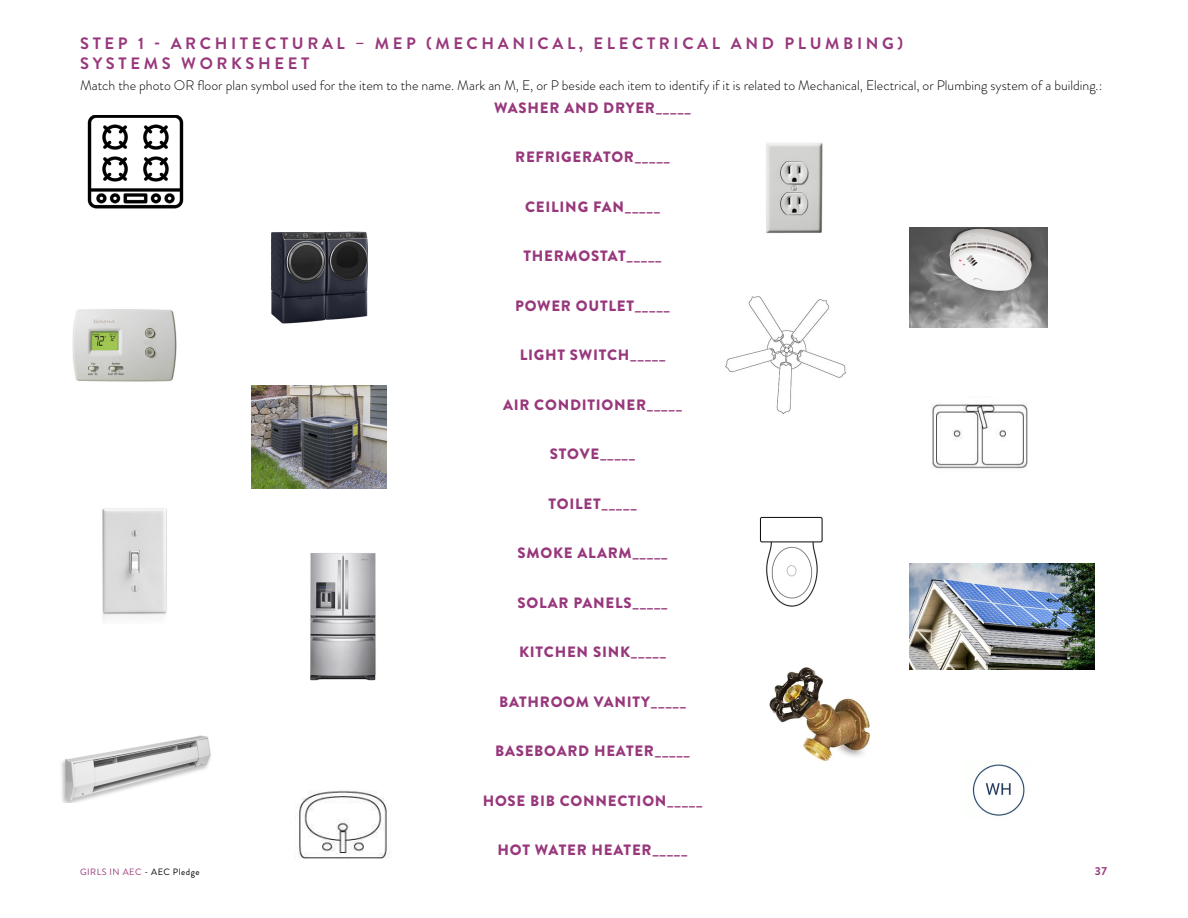
<style>
.page{position:relative;width:1188px;height:918px;background:#fff}
.page>*{position:absolute;margin:0;border:0;box-sizing:border-box;transform-origin:0 0}
.Section{font:700 16.5px/19.8px "Brandon Grotesque";letter-spacing:.22em;color:#98387c}
.Pagination_numer{font:900 15px "Brandon Grotesque";letter-spacing:.05em;color:#98387c}
.Section-2{font:300 13.8px "Brandon Grotesque";color:#000}
.t1{font:700 11.55px "Brandon Grotesque";color:#98387c}
.t2{font:9.15px "Brandon Grotesque";letter-spacing:.05em;color:#98387c}
.s1{color:#000}
</style>
<div class="page">
<img style="left:87px;top:116px;width:97px;height:93px">
<img style="left:271px;top:231px;width:96px;height:93px">
<img style="left:73px;top:309px;width:103px;height:73px">
<img style="left:252px;top:385px;width:135px;height:104px">
<img style="left:102px;top:508px;width:65px;height:114px">
<img style="left:61px;top:735px;width:150px;height:67px">
<img style="left:295px;top:790px;width:95px;height:69px">
<img style="left:310px;top:553px;width:66px;height:128px">
<img style="left:766px;top:143px;width:57px;height:90px">
<img style="left:909px;top:227px;width:138px;height:100px">
<img style="left:725px;top:296px;width:121px;height:117px">
<img style="left:931px;top:396px;width:97px;height:73px">
<img style="left:759px;top:516px;width:64px;height:91px">
<img style="left:770px;top:668px;width:100px;height:93px">
<img style="left:972px;top:764px;width:53px;height:52px">
<img style="left:909px;top:563px;width:185px;height:106px">
<p class="Section" style="left:80px;top:33px;width:825px">STEP 1 - ARCHITECTURAL – MEP (MECHANICAL, ELECTRICAL AND PLUMBING)<br>SYSTEMS WORKSHEET</p>
<p class="Section-2" style="left:80px;top:75px;width:1024px">Match the photo OR floor plan symbol used for the item to the name. Mark an M, E, or P beside each item to identify if it is related to Mechanical, Electrical, or Plumbing system of a building.:</p>
<p class="Pagination_numer" style="left:494px;top:97px;width:198px">WASHER AND DRYER_____</p>
<p class="Pagination_numer" style="left:515px;top:146px;width:156px">REFRIGERATOR_____</p>
<p class="Pagination_numer" style="left:525px;top:196px;width:137px">CEILING FAN_____</p>
<p class="Pagination_numer" style="left:524px;top:245px;width:140px">THERMOSTAT_____</p>
<p class="Pagination_numer" style="left:515px;top:295px;width:156px">POWER OUTLET_____</p>
<p class="Pagination_numer" style="left:520px;top:344px;width:147px">LIGHT SWITCH_____</p>
<p class="Pagination_numer" style="left:503px;top:394px;width:181px">AIR CONDITIONER_____</p>
<p class="Pagination_numer" style="left:550px;top:443px;width:87px">STOVE_____</p>
<p class="Pagination_numer" style="left:548px;top:493px;width:90px">TOILET_____</p>
<p class="Pagination_numer" style="left:518px;top:542px;width:152px">SMOKE ALARM_____</p>
<p class="Pagination_numer" style="left:518px;top:592px;width:152px">SOLAR PANELS_____</p>
<p class="Pagination_numer" style="left:519px;top:641px;width:149px">KITCHEN SINK_____</p>
<p class="Pagination_numer" style="left:499px;top:691px;width:189px">BATHROOM VANITY_____</p>
<p class="Pagination_numer" style="left:495px;top:740px;width:196px">BASEBOARD HEATER_____</p>
<p class="Pagination_numer" style="left:483px;top:790px;width:221px">HOSE BIB CONNECTION_____</p>
<p class="Pagination_numer" style="left:498px;top:839px;width:192px">HOT WATER HEATER_____</p>
<p class="t2" style="left:80px;top:866px;width:121px">GIRLS IN AEC <span class="s1">- AEC Pledge</span></p>
<p class="t1" style="left:1095px;top:863px;width:14px">37</p>
</div>
